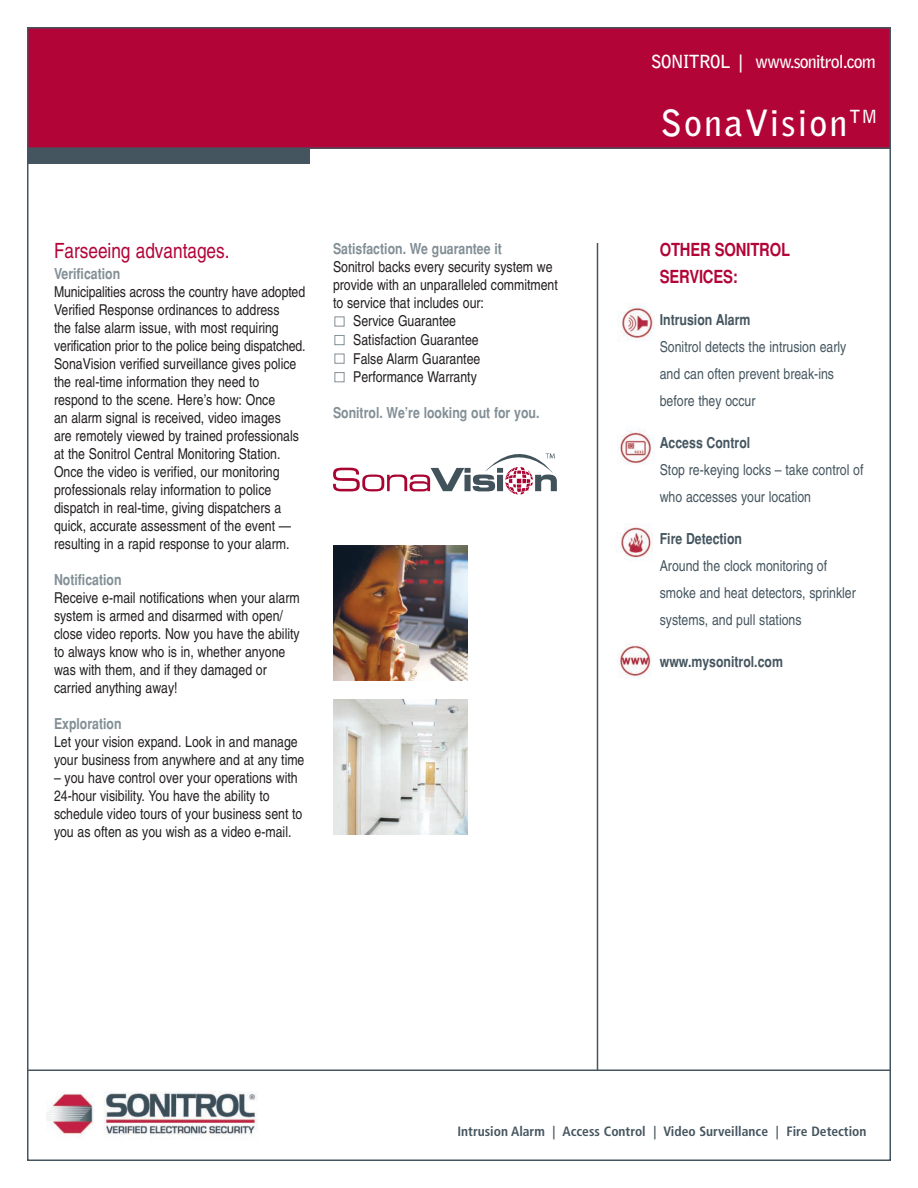
<style>
.page{position:relative;width:918px;height:1188px;background:#fff}
.page>*{position:absolute;margin:0;border:0;box-sizing:border-box;transform-origin:0 0}
.t1{font:700 36px "Bell Gothic";letter-spacing:.055em;color:#fff}
.t2{font:condensed 21px "Helvetica";color:#b30437}
.t3{font:700 18px "Bell Gothic";letter-spacing:-.055em;color:#fff}
.t4{font:700 condensed 18px/27px "Helvetica";letter-spacing:-.01em;color:#b30437}
.t5{font:condensed 15px/18px "Helvetica";color:#231f20}
.t6{font:condensed 15px/27px "Helvetica";color:#45555f}
.t7{font:700 condensed 15px "Helvetica";color:#828f96}
.t8{font:700 condensed 15px "Helvetica";color:#45555f}
.t9{font:700 condensed 13.5px "Frutiger";color:#45555f}
</style>
<div class="page">
<svg style="left:334px;top:316px;width:11px;height:67px"></svg>
<div style="left:27px;top:27px;width:863px;height:121px;background:#b30437"></div>
<img style="left:47px;top:1091px;width:211px;height:48px">
<hr style="left:28px;top:1070px;width:862px;height:1px;background:#45555f">
<hr style="left:27px;top:147px;width:864px;height:2px;background:#45555f">
<div style="left:28px;top:148px;width:282px;height:15px;background:#45555f"></div>
<img style="left:333px;top:699px;width:135px;height:135px">
<img style="left:333px;top:546px;width:135px;height:134px">
<img style="left:618px;top:303px;width:36px;height:38px">
<img style="left:617px;top:430px;width:36px;height:34px">
<img style="left:616px;top:527px;width:36px;height:34px">
<hr style="left:597px;top:243px;width:1px;height:828px;background:#45555f">
<img style="left:617px;top:644px;width:34px;height:34px">
<svg style="left:333px;top:453px;width:224px;height:41px"></svg>
<h2 class="t2" style="left:54px;top:243px;width:177px">Farseeing advantages.</h2>
<p class="t7" style="left:54px;top:268px;width:68px">Verification</p>
<p class="t5" style="left:54px;top:284px;width:253px">Municipalities across the country have adopted Verified Response ordinances to address<br>the false alarm issue, with most requiring verification prior to the police being dispatched.<br>SonaVision verified surveillance gives police the real-time information they need to respond to the scene. Here’s how: Once<br>an alarm signal is received, video images<br>are remotely viewed by trained professionals at the Sonitrol Central Monitoring Station.<br>Once the video is verified, our monitoring professionals relay information to police dispatch in real-time, giving dispatchers a quick, accurate assessment of the event — resulting in a rapid response to your alarm.</p>
<p class="t7" style="left:54px;top:574px;width:69px">Notification</p>
<p class="t5" style="left:54px;top:590px;width:247px">Receive e-mail notifications when your alarm system is armed and disarmed with open/ close video reports. Now you have the ability to always know who is in, whether anyone was with them, and if they damaged or carried anything away!</p>
<p class="t7" style="left:54px;top:718px;width:69px">Exploration</p>
<p class="t5" style="left:54px;top:734px;width:252px">Let your vision expand. Look in and manage your business from anywhere and at any time</p>
<p class="t5" style="left:54px;top:770px;width:250px">– you have control over your operations with 24-hour visibility. You have the ability to schedule video tours of your business sent to you as often as you wish as a video e-mail.</p>
<p class="t7" style="left:333px;top:243px;width:170px">Satisfaction. We guarantee it</p>
<p class="t5" style="left:333px;top:259px;width:221px">Sonitrol backs every security system we</p>
<p class="t5" style="left:333px;top:277px;width:226px">provide with an unparalleled commitment</p>
<p class="t5" style="left:333px;top:295px;width:153px">to service that includes our:</p>
<p class="t5" style="left:353px;top:314px;width:104px">Service Guarantee</p>
<p class="t5" style="left:353px;top:332px;width:127px">Satisfaction Guarantee</p>
<p class="t5" style="left:353px;top:351px;width:129px">False Alarm Guarantee</p>
<p class="t5" style="left:353px;top:369px;width:125px">Performance Warranty</p>
<p class="t7" style="left:333px;top:407px;width:208px">Sonitrol. We’re looking out for you.</p>
<p class="t3" style="left:651px;top:55px;width:227px">SONITROL | www.sonitrol.com</p>
<h1 class="t1" style="left:660px;top:109px;width:219px">SonaVision<sup>TM</sup></h1>
<p class="t4" style="left:660px;top:238px;width:132px">OTHER SONITROL<br>SERVICES:</p>
<p class="t8" style="left:660px;top:314px;width:92px">Intrusion Alarm</p>
<p class="t6" style="left:660px;top:335px;width:188px">Sonitrol detects the intrusion early and can often prevent break-ins before they occur</p>
<p class="t8" style="left:660px;top:437px;width:92px">Access Control</p>
<p class="t6" style="left:660px;top:458px;width:205px">Stop re-keying locks – take control of who accesses your location</p>
<p class="t8" style="left:660px;top:533px;width:84px">Fire Detection</p>
<p class="t6" style="left:660px;top:554px;width:198px">Around the clock monitoring of smoke and heat detectors, sprinkler systems, and pull stations</p>
<p class="t8" style="left:660px;top:656px;width:125px">www.mysonitrol.com</p>
<p class="t9" style="left:458px;top:1126px;width:410px">Intrusion Alarm | Access Control | Video Surveillance | Fire Detection</p>
</div>
